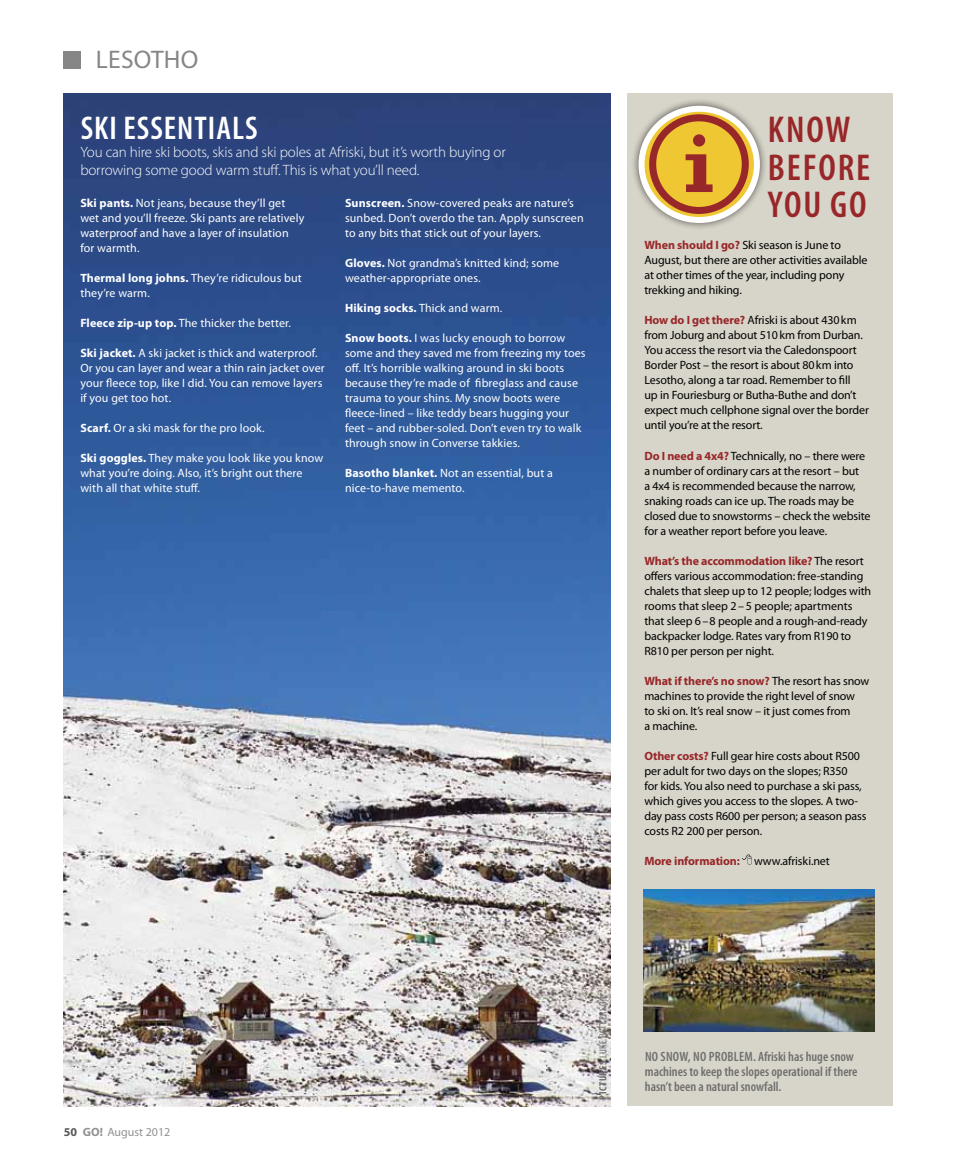
<style>
.page{position:relative;width:978px;height:1170px;background:#fff}
.page>*{position:absolute;margin:0;border:0;box-sizing:border-box;transform-origin:0 0}
.t1{font:600 condensed 37.5px/37.5px "Myriad Pro";letter-spacing:.05em;color:#982729}
.t2{font:600 condensed 33px "Myriad Pro";letter-spacing:.03em;color:#fff}
.t3{font:25.5px "Myriad Pro";letter-spacing:.01em;color:#868686}
.t4{font:300 15px/18px "Myriad Pro";letter-spacing:-.01em;color:#fff}
.t5{font:600 condensed 13.5px/15px "Myriad Pro";color:#6f6f6e}
.t6{font:12px/15px "Myriad Pro";letter-spacing:-.01em;color:#000}
.t7{font:12px/15px "Myriad Pro";letter-spacing:.01em;color:#fff}
.t8{font:700 12px "Myriad Pro";letter-spacing:-.01em;color:#982729}
.t9{font:12px "Myriad Pro";color:#919190}
.t10{font:condensed 10.5px "Myriad Pro";letter-spacing:.06em;color:#6f6f6e}
.s1{font-weight:700}
.s2{font-weight:700;color:#982729}
.s3{font-weight:400;color:#000}
.s4{font-weight:700;color:#585857}
</style>
<div class="page">
<div style="left:64px;top:51px;width:17px;height:17px;background:#868686"></div>
<div style="left:628px;top:94px;width:265px;height:1012px;background:#d7d4c9"></div>
<svg style="left:742px;top:854px;width:10px;height:10px"></svg>
<div style="left:631px;top:98px;width:137px;height:133px;background:#000;opacity:.65"></div>
<svg style="left:642px;top:109px;width:115px;height:111px;background:#e4b641"></svg>
<div style="left:639px;top:106px;width:121px;height:117px;border:6px solid #fff;border-radius:50%"></div>
<div style="left:693px;top:134px;width:12px;height:12px;background:#982729;border-radius:50%"></div>
<svg style="left:686px;top:154px;width:27px;height:38px"></svg>
<div style="left:649px;top:114px;width:100px;height:100px;border:7px solid #982729;border-radius:50%"></div>
<img style="left:64px;top:94px;width:547px;height:1012px">
<img style="left:644px;top:889px;width:231px;height:142px">
<h3 class="t3" style="left:96px;top:44px;width:104px">LESOTHO</h3>
<h2 class="t2" style="left:81px;top:107px;width:178px">Ski Essentials</h2>
<p class="t4" style="left:80px;top:142px;width:427px">You can hire ski boots, skis and ski poles at Afriski, but it’s worth buying or borrowing some good warm stuff. This is what you’ll need.</p>
<p class="t7" style="left:80px;top:195px;width:226px"><span class="s1">Ski pants.</span> Not jeans, because they’ll get wet and you’ll freeze. Ski pants are relatively waterproof and have a layer of insulation for warmth.</p>
<p class="t7" style="left:80px;top:270px;width:223px"><span class="s1">Thermal long johns.</span> They’re ridiculous but they’re warm.</p>
<p class="t7" style="left:80px;top:315px;width:212px"><span class="s1">Fleece zip-up top.</span> The thicker the better.</p>
<p class="t7" style="left:80px;top:345px;width:246px"><span class="s1">Ski jacket.</span> A ski jacket is thick and waterproof.<br>Or you can layer and wear a thin rain jacket over your fleece top, like I did. You can remove layers if you get too hot.</p>
<p class="t7" style="left:80px;top:420px;width:186px"><span class="s1">Scarf.</span> Or a ski mask for the pro look.</p>
<p class="t7" style="left:80px;top:450px;width:245px"><span class="s1">Ski goggles.</span> They make you look like you know what you’re doing. Also, it’s bright out there with all that white stuff.</p>
<p class="t7" style="left:345px;top:195px;width:240px"><span class="s1">Sunscreen.</span> Snow-covered peaks are nature’s sunbed. Don’t overdo the tan. Apply sunscreen to any bits that stick out of your layers.</p>
<p class="t7" style="left:345px;top:255px;width:216px"><span class="s1">Gloves.</span> Not grandma’s knitted kind; some weather-appropriate ones.</p>
<p class="t7" style="left:345px;top:300px;width:159px"><span class="s1">Hiking socks.</span> Thick and warm.</p>
<p class="t7" style="left:345px;top:330px;width:242px"><span class="s1">Snow boots.</span> I was lucky enough to borrow some and they saved me from freezing my toes off. It’s horrible walking around in ski boots because they’re made of fibreglass and cause trauma to your shins. My snow boots were fleece-lined – like teddy bears hugging your feet – and rubber-soled. Don’t even try to walk through snow in Converse takkies.</p>
<p class="t7" style="left:345px;top:465px;width:209px"><span class="s1">Basotho blanket.</span> Not an essential, but a nice-to-have memento.</p>
<h1 class="t1" style="left:768px;top:110px;width:104px">KNOW<br>BEFORE<br>YOU GO</h1>
<p class="t6" style="left:644px;top:238px;width:225px"><span class="s2">When should I go?</span> Ski season is June to August, but there are other activities available at other times of the year, including pony trekking and hiking.</p>
<p class="t6" style="left:644px;top:313px;width:226px"><span class="s2">How do I get there?</span> Afriski is about 430km from Joburg and about 510km from Durban.<br>You access the resort via the Caledonspoort Border Post – the resort is about 80km into Lesotho, along a tar road. Remember to fill<br>up in Fouriesburg or Butha-Buthe and don’t expect much cellphone signal over the border until you’re at the resort.</p>
<p class="t6" style="left:644px;top:448px;width:228px"><span class="s2">Do I need a 4x4?</span> Technically, no – there were a number of ordinary cars at the resort – but<br>a 4x4 is recommended because the narrow, snaking roads can ice up. The roads may be closed due to snowstorms – check the website for a weather report before you leave.</p>
<p class="t6" style="left:644px;top:553px;width:228px"><span class="s2">What’s the accommodation like?</span> The resort offers various accommodation: free-standing chalets that sleep up to 12 people; lodges with rooms that sleep 2–5 people; apartments that sleep 6–8 people and a rough-and-ready backpacker lodge. Rates vary from R190 to R810 per person per night.</p>
<p class="t6" style="left:644px;top:673px;width:227px"><span class="s2">What if there’s no snow?</span> The resort has snow machines to provide the right level of snow<br>to ski on. It’s real snow – it just comes from<br>a machine.</p>
<p class="t6" style="left:644px;top:748px;width:224px"><span class="s2">Other costs?</span> Full gear hire costs about R500 per adult for two days on the slopes; R350<br>for kids. You also need to purchase a ski pass, which gives you access to the slopes. A two&shy;day pass costs R600 per person; a season pass costs R2 200 per person.</p>
<p class="t8" style="left:644px;top:852px;width:187px">More information: <span class="s3">www.afriski.net</span></p>
<p class="t9" style="left:64px;top:1124px;width:108px"><span class="s4">50</span> <span class="s1">GO!</span> August 2012</p>
<p class="t10" style="left:597px;top:1099px;width:105px;rotate:-90deg"><span class="s1">PICTURES</span> LUKE PATTERSON</p>
<p class="t5" style="left:645px;top:1048px;width:214px">NO SN OW, NO PROBLEM. Afriski has huge snow machines to keep the slopes operational if there hasn’t been a natural snowfall.</p>
</div>
